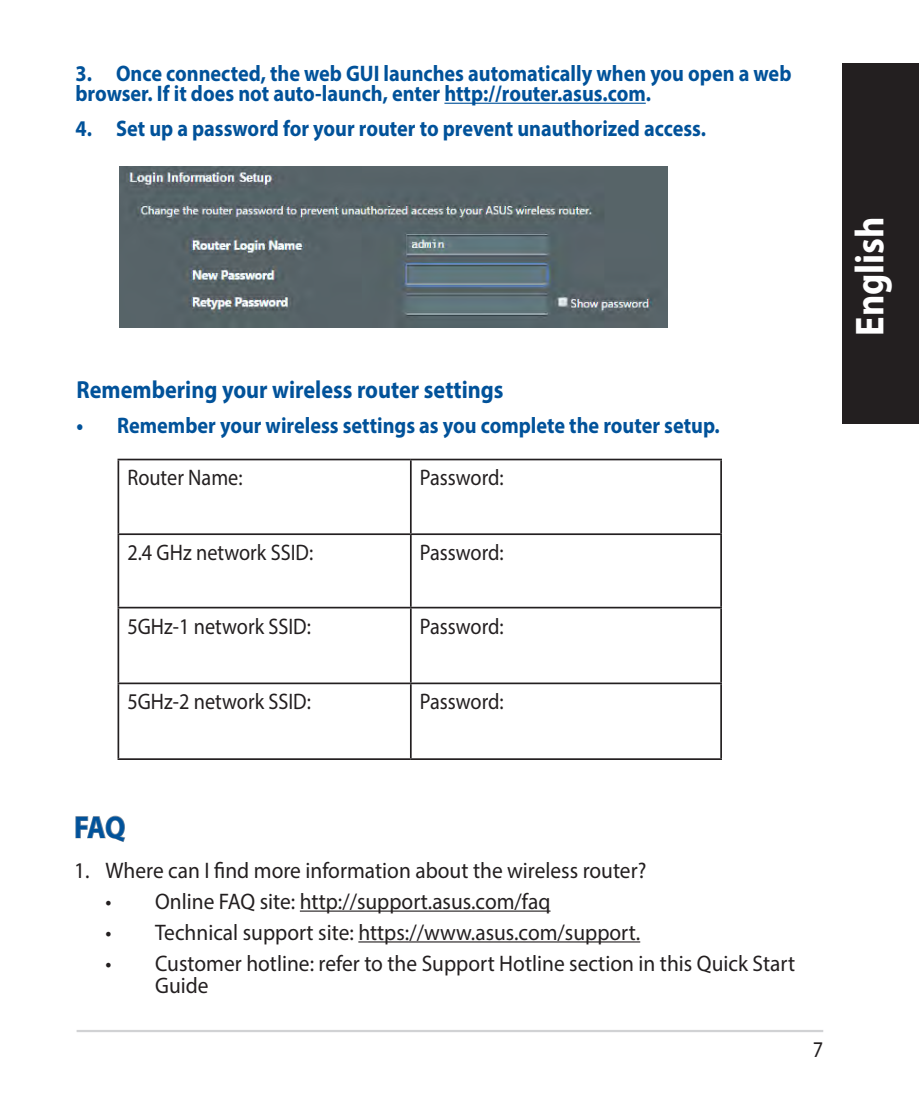
<style>
.page{position:relative;width:919px;height:1098px;background:#fff}
.page>*{position:absolute;margin:0;border:0;box-sizing:border-box;transform-origin:0 0}
.t1{font:700 40.5px "Myriad Pro";color:#fff;scale:.9 1}
.WL_Header_1{font:700 31.5px "Myriad Pro";color:#01529a;scale:.9 1}
.WL_Header_2{font:700 24.75px "Myriad Pro";color:#01529a;scale:.9 1}
.WL_Header_3{font:700 22.5px/20.2px "Myriad Pro";color:#01529a;scale:.9 1}
.WL_List{font:22.5px/22.5px "Myriad Pro";color:#231f20;scale:.95 1}
.WL_Page_No{font:22.5px "Myriad Pro";color:#231f20;scale:.9 1}
.WL_List-2{font:22.5px "Myriad Pro";color:#231f20;scale:.9 1}
</style>
<div class="page">
<hr style="left:77px;top:1029px;width:746px;height:2px;background:#d1d2d4">
<div style="left:842px;top:64px;width:76px;height:360px;background:#231f20"></div>
<hr style="left:444px;top:103px;width:201px;height:1px;background:#01529a">
<img style="left:120px;top:166px;width:548px;height:162px">
<hr style="left:117px;top:458px;width:294px;height:2px;background:#231f20">
<hr style="left:117px;top:460px;width:2px;height:73px;background:#231f20">
<hr style="left:411px;top:458px;width:311px;height:2px;background:#231f20">
<hr style="left:410px;top:460px;width:1px;height:73px;background:#231f20">
<hr style="left:720px;top:460px;width:2px;height:73px;background:#231f20">
<hr style="left:117px;top:533px;width:294px;height:2px;background:#231f20">
<hr style="left:117px;top:535px;width:2px;height:71px;background:#231f20">
<hr style="left:411px;top:533px;width:311px;height:2px;background:#231f20">
<hr style="left:410px;top:535px;width:1px;height:71px;background:#231f20">
<hr style="left:720px;top:535px;width:2px;height:71px;background:#231f20">
<hr style="left:117px;top:606px;width:294px;height:2px;background:#231f20">
<hr style="left:117px;top:608px;width:2px;height:74px;background:#231f20">
<hr style="left:411px;top:606px;width:311px;height:2px;background:#231f20">
<hr style="left:410px;top:608px;width:1px;height:74px;background:#231f20">
<hr style="left:720px;top:608px;width:2px;height:74px;background:#231f20">
<hr style="left:117px;top:682px;width:294px;height:2px;background:#231f20">
<hr style="left:117px;top:684px;width:2px;height:74px;background:#231f20">
<hr style="left:411px;top:682px;width:311px;height:2px;background:#231f20">
<hr style="left:410px;top:684px;width:1px;height:74px;background:#231f20">
<hr style="left:720px;top:684px;width:2px;height:74px;background:#231f20">
<hr style="left:117px;top:758px;width:294px;height:1px;background:#231f20">
<hr style="left:411px;top:758px;width:311px;height:1px;background:#231f20">
<hr style="left:300px;top:910px;width:250px;height:1px;background:#231f20">
<hr style="left:358px;top:941px;width:282px;height:1px;background:#231f20">
<svg style="left:75px;top:815px;width:51px;height:27px"></svg>
<p class="WL_Header_3" style="left:75px;top:62px;width:796px">3. Once connected, the web GUI launches automatically when you open a web browser. If it does not auto-launch, enter http://router.asus.com.</p>
<p class="WL_Header_3" style="left:75px;top:117px;width:702px">4. Set up a password for your router to prevent unauthorized access.</p>
<p class="WL_Header_2" style="left:77px;top:373px;width:476px">Remembering your wireless router settings</p>
<p class="WL_Header_3" style="left:77px;top:414px;width:716px">• Remember your wireless settings as you complete the router setup.</p>
<p class="WL_Page_No" style="left:127px;top:464px;width:130px">Router Name:</p>
<p class="WL_Page_No" style="left:420px;top:464px;width:95px">Password:</p>
<p class="WL_Page_No" style="left:127px;top:538px;width:208px">2.4 GHz network SSID:</p>
<p class="WL_Page_No" style="left:420px;top:538px;width:95px">Password:</p>
<p class="WL_Page_No" style="left:127px;top:612px;width:205px">5GHz-1 network SSID:</p>
<p class="WL_Page_No" style="left:420px;top:612px;width:95px">Password:</p>
<p class="WL_Page_No" style="left:127px;top:687px;width:205px">5GHz-2 network SSID:</p>
<p class="WL_Page_No" style="left:420px;top:687px;width:95px">Password:</p>
<h1 class="t1" style="left:843px;top:336px;width:134px;rotate:-90deg">English</h1>
<p class="WL_Header_1" style="left:74px;top:806px;width:58px">FAQ</p>
<p class="WL_List" style="left:74px;top:858px;width:603px">1. Where can I find more information about the wireless router?</p>
<p class="WL_List" style="left:106px;top:889px;width:470px">• Online FAQ site: http://support.asus.com/faq</p>
<p class="WL_List" style="left:106px;top:920px;width:564px">• Technical support site: https://www.asus.com/support.</p>
<p class="WL_List" style="left:155px;top:951px;width:675px;text-indent:-49px">• Customer hotline: refer to the Support Hotline section in this Quick Start<br>Guide</p>
<p class="WL_List-2" style="left:812px;top:1035px;width:13px">7</p>
</div>
